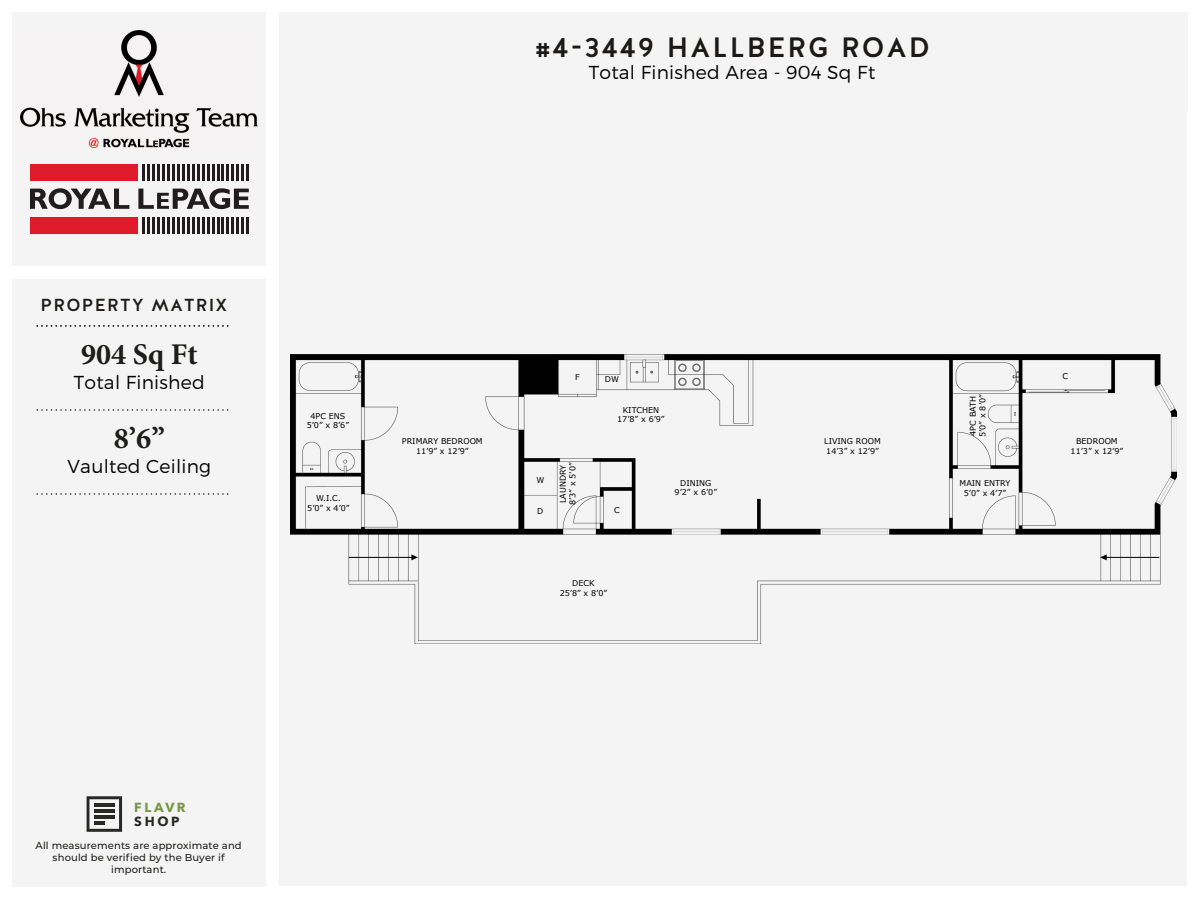
<style>
.page{position:relative;width:1200px;height:900px;background:#fff}
.page>*{position:absolute;margin:0;border:0;box-sizing:border-box;transform-origin:0 0}
.t1{font:700 30.12px "Minion Pro";color:#1d1d1b}
.t2{font:500 28px "Halis GR";letter-spacing:.075em;color:#1d1c1a}
.t3{font:300 18.76px "Montserrat";letter-spacing:.01em;color:#000}
.t4{font:500 17.44px "Halis GR";letter-spacing:.075em;color:#1d1c1a}
.t5{font:700 13.16px "Avenir Next";letter-spacing:.195em;color:#749843}
.t6{font:700 13.16px "Avenir Next";color:#282827}
.t7{font:500 10px/12px "Montserrat";letter-spacing:.01em;color:#1d1d1b;text-align:center}
.t8{font:8px/9.6px "Verdana";color:#000;text-align:center}
</style>
<div class="page">
<div style="left:279px;top:112px;width:908px;height:774px;background:#f4f4f4"></div>
<div style="left:12px;top:12px;width:254px;height:875px;background:#f4f4f4"></div>
<div style="left:12px;top:266px;width:267px;height:13px;background:#fff"></div>
<svg style="left:87px;top:796px;width:35px;height:36px"></svg>
<svg style="left:30px;top:188px;width:99px;height:21px"></svg>
<svg style="left:138px;top:188px;width:111px;height:21px"></svg>
<div style="left:30px;top:164px;width:107px;height:16px;background:#df1a2b"></div>
<svg style="left:143px;top:164px;width:2px;height:16px"></svg>
<hr style="left:147px;top:164px;width:3px;height:16px;background:#231f20">
<svg style="left:152px;top:164px;width:97px;height:16px"></svg>
<div style="left:30px;top:217px;width:107px;height:16px;background:#df1a2b"></div>
<svg style="left:143px;top:217px;width:2px;height:16px"></svg>
<hr style="left:147px;top:217px;width:3px;height:16px;background:#231f20">
<svg style="left:152px;top:217px;width:97px;height:16px"></svg>
<div style="left:279px;top:12px;width:908px;height:100px;background:#f4f4f4"></div>
<svg style="left:37px;top:409px;width:192px;height:2px"></svg>
<svg style="left:37px;top:325px;width:192px;height:2px"></svg>
<img style="left:21px;top:31px;width:236px;height:117px">
<svg style="left:37px;top:493px;width:192px;height:2px"></svg>
<img style="left:290px;top:355px;width:886px;height:288px">
<hr style="left:1106px;top:557px;width:53px;height:1px;background:#000">
<svg style="left:1100px;top:554px;width:7px;height:6px"></svg>
<hr style="left:349px;top:557px;width:63px;height:1px;background:#000">
<svg style="left:411px;top:554px;width:7px;height:6px"></svg>
<h2 class="t2" style="left:534px;top:29px;width:397px">#4-3449 HALLBERG ROAD</h2>
<h3 class="t3" style="left:589px;top:61px;width:288px">Total Finished Area - 904 Sq Ft</h3>
<h3 class="t4" style="left:40px;top:294px;width:188px">PROPERTY MATRIX</h3>
<h1 class="t1" style="left:81px;top:333px;width:118px">904 Sq Ft</h1>
<h3 class="t3" style="left:74px;top:371px;width:132px">Total Finished</h3>
<h1 class="t1" style="left:114px;top:417px;width:52px">8’6”</h1>
<h3 class="t3" style="left:68px;top:455px;width:145px">Vaulted Ceiling</h3>
<p class="t8" style="left:307px;top:411px;width:44px">4PC ENS<br>5’0” x 8’6”</p>
<p class="t8" style="left:307px;top:494px;width:44px">W.I.C.<br>5’0” x 4’0”</p>
<p class="t8" style="left:402px;top:436px;width:82px">PRIMARY BEDROOM<br>11’9” x 12’9”</p>
<p class="t8" style="left:536px;top:475px;width:9px">W</p>
<p class="t8" style="left:537px;top:507px;width:8px">D</p>
<p class="t8" style="left:575px;top:373px;width:6px">F</p>
<p class="t8" style="left:605px;top:374px;width:15px">DW</p>
<p class="t8" style="left:617px;top:405px;width:49px">KITCHEN<br>17’8” x 6’9”</p>
<p class="t8" style="left:558px;top:505px;width:44px;text-align:left;rotate:-90deg">LAUNDRY<br>8’3” x 5’0”</p>
<p class="t8" style="left:614px;top:505px;width:7px">C</p>
<p class="t8" style="left:675px;top:478px;width:44px">DINING<br>9’2” x 6’0”</p>
<p class="t8" style="left:560px;top:579px;width:49px">DECK<br>25’8” x 8’0”</p>
<h3 class="t5" style="left:134px;top:796px;width:53px">FLAVR</h3>
<h3 class="t6" style="left:134px;top:810px;width:47px">SHOP</h3>
<p class="t7" style="left:36px;top:839px;width:208px">All measurements are approximate and should be verified by the Buyer if important.</p>
<p class="t8" style="left:824px;top:437px;width:58px;text-align:left">LIVING ROOM<br>14’3” x 12’9”</p>
<p class="t8" style="left:968px;top:437px;width:44px;text-align:left;rotate:-90deg">4PC BATH<br>5’0” x 8’0”</p>
<p class="t8" style="left:960px;top:479px;width:52px">MAIN ENTRY<br>5’0” x 4’7”</p>
<p class="t8" style="left:1063px;top:371px;width:7px">C</p>
<p class="t8" style="left:1071px;top:436px;width:54px">BEDROOM<br>11’3” x 12’9”</p>
</div>
